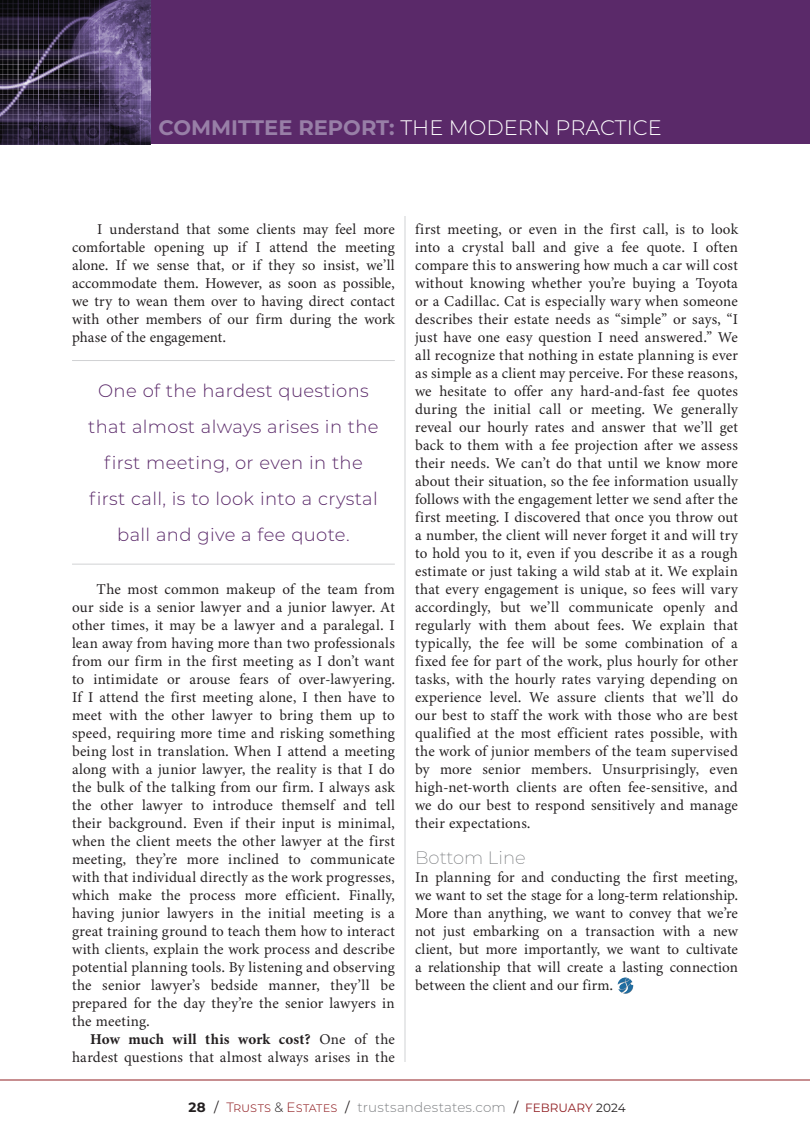
<style>
.page{position:relative;width:810px;height:1134px;background:#fff}
.page>*{position:absolute;margin:0;border:0;box-sizing:border-box;transform-origin:0 0}
.t1{font:300 21px "Montserrat";color:#fff}
.Callout{font:300 18px/36px "Montserrat";letter-spacing:.02em;color:#5a2969;text-align:center}
.SUBHEAD{font:200 18px "Montserrat";color:#76787b}
.BODY{font:15px/18px "Minion 3";letter-spacing:.01em;color:#231f20;text-align:justify}
.BODY_no_indent{font:15px/18px "Minion 3";letter-spacing:.005em;color:#231f20;text-align:justify}
.t2{font:300 13.5px "Montserrat";letter-spacing:.01em;color:#808285}
.s1{font-weight:700;color:#987fa7}
.s2{font-weight:700}
.s3{font-weight:700;color:#231f20}
.s4{font-weight:400;color:#231f20}
.s5{color:#911f23}
.s6{color:#231f20}
.s7{font-weight:400;font-size:12px;color:#911f23}
.s8{font-weight:400;font-size:12px;color:#231f20}
</style>
<div class="page">
<hr style="left:0;top:1080px;width:810px;height:1px;background:#911f23">
<div style="left:0;top:0;width:810px;height:144px;background:#5a2969"></div>
<img style="left:0;top:0;width:150px;height:144px">
<hr style="left:405px;top:216px;width:1px;height:846px;background:#d1d2d4">
<img style="left:617px;top:977px;width:17px;height:17px">
<hr style="left:72px;top:360px;width:323px;height:1px;background:#d1d2d4">
<hr style="left:72px;top:564px;width:323px;height:1px;background:#d1d2d4">
<h1 class="t1" style="left:158px;top:113px;width:505px"><span class="s1">COMMITTEE REPORT:</span> THE MODERN PRACTICE</h1>
<p class="BODY" style="left:72px;top:220px;width:324px;text-indent:25px">I understand that some clients may feel more comfortable opening up if I attend the meeting alone. If we sense that, or if they so insist, we’ll accommodate them. However, as soon as possible, we try to wean them over to having direct contact with other members of our firm during the work phase of the engagement.</p>
<p class="Callout" style="left:88px;top:373px;width:292px">One of the hardest questions that almost always arises in the first meeting, or even in the first call, is to look into a crystal ball and give a fee quote.</p>
<p class="BODY" style="left:72px;top:580px;width:324px;text-indent:25px">The most common makeup of the team from our side is a senior lawyer and a junior lawyer. At other times, it may be a lawyer and a paralegal. I lean away from having more than two professionals from our firm in the first meeting as I don’t want to intimidate or arouse fears of over-lawyering.<br>If I attend the first meeting alone, I then have to meet with the other lawyer to bring them up to speed, requiring more time and risking something being lost in translation. When I attend a meeting along with a junior lawyer, the reality is that I do the bulk of the talking from our firm. I always ask the other lawyer to introduce themself and tell their background. Even if their input is minimal, when the client meets the other lawyer at the first meeting, they’re more inclined to communicate with that individual directly as the work progresses, which make the process more efficient. Finally, having junior lawyers in the initial meeting is a great training ground to teach them how to interact with clients, explain the work process and describe potential planning tools. By listening and observing the senior lawyer’s bedside manner, they’ll be prepared for the day they’re the senior lawyers in the meeting.</p>
<p class="BODY" style="left:72px;top:1030px;width:324px;text-align:right"><span class="s2">How much will this work cost?</span> One of the hardest questions that almost always arises in the</p>
<p class="BODY" style="left:415px;top:220px;width:324px">first meeting, or even in the first call, is to look into a crystal ball and give a fee quote. I often compare this to answering how much a car will cost without knowing whether you’re buying a Toyota or a Cadillac. Cat is especially wary when someone describes their estate needs as “simple” or says, “I just have one easy question I need answered.” We all recognize that nothing in estate planning is ever as simple as a client may perceive. For these reasons, we hesitate to offer any hard-and-fast fee quotes during the initial call or meeting. We generally reveal our hourly rates and answer that we’ll get back to them with a fee projection after we assess their needs. We can’t do that until we know more about their situation, so the fee information usually follows with the engagement letter we send after the first meeting. I discovered that once you throw out a number, the client will never forget it and will try to hold you to it, even if you describe it as a rough estimate or just taking a wild stab at it. We explain that every engagement is unique, so fees will vary accordingly, but we’ll communicate openly and regularly with them about fees. We explain that typically, the fee will be some combination of a fixed fee for part of the work, plus hourly for other tasks, with the hourly rates varying depending on experience level. We assure clients that we’ll do our best to staff the work with those who are best qualified at the most efficient rates possible, with the work of junior members of the team supervised by more senior members. Unsurprisingly, even high-net-worth clients are often fee-sensitive, and we do our best to respond sensitively and manage their expectations.</p>
<p class="SUBHEAD" style="left:415px;top:846px;width:112px">Bottom Line</p>
<p class="BODY_no_indent" style="left:415px;top:868px;width:324px">In planning for and conducting the first meeting, we want to set the stage for a long-term relationship.<br>More than anything, we want to convey that we’re not just embarking on a transaction with a new client, but more importantly, we want to cultivate a relationship that will create a lasting connection between the client and our firm.</p>
<p class="t2" style="left:188px;top:1098px;width:439px"><span class="s3">28</span> <span class="s4">/</span> <span class="s5">Trusts</span> <span class="s6">&amp;</span> <span class="s5">Estates</span> <span class="s4">/</span> trustsandestates.com <span class="s4">/</span> <span class="s7">FEBRUARY</span> <span class="s8">2024</span></p>
</div>
